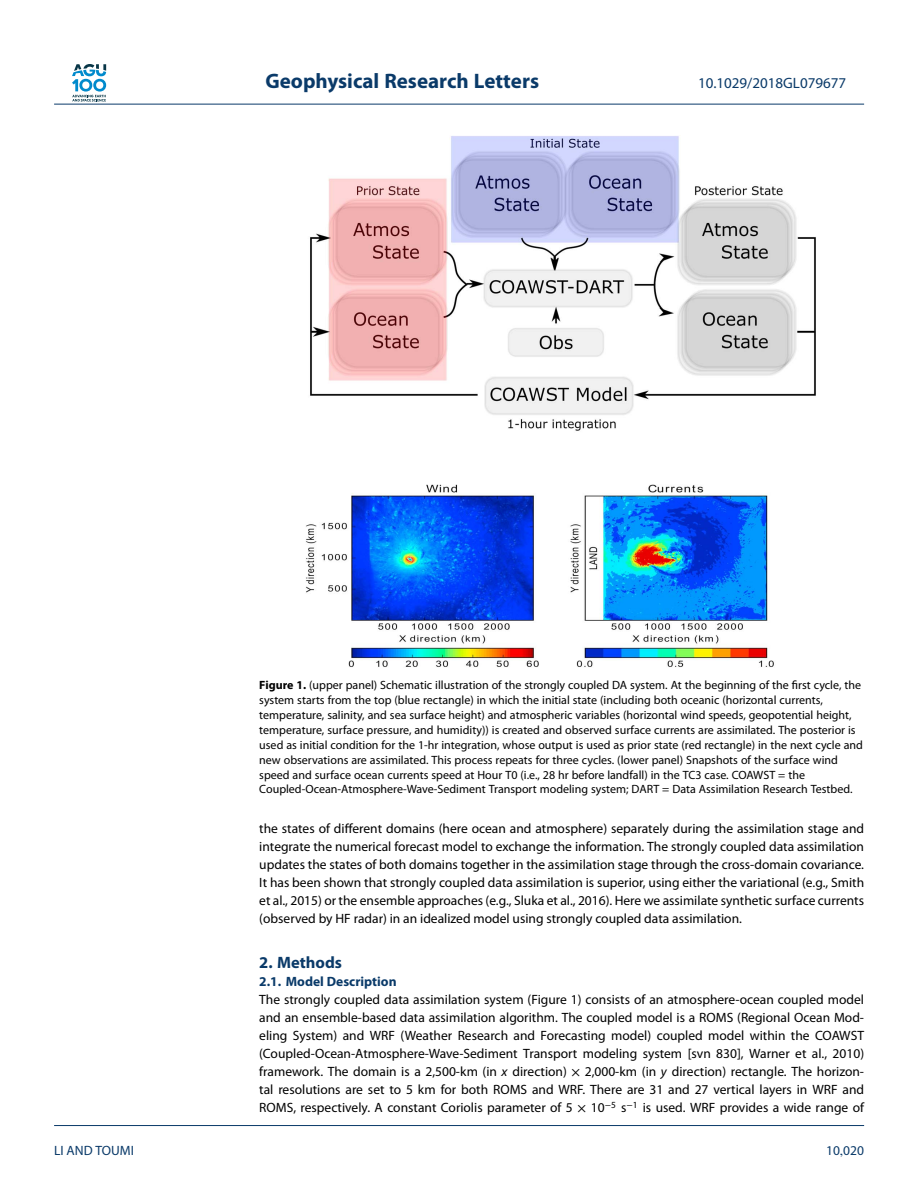
<style>
.page{position:relative;width:918px;height:1188px;background:#fff}
.page>*{position:absolute;margin:0;border:0;box-sizing:border-box;transform-origin:0 0}
.t1{font:700 21px "Myriad Pro";color:#0a3a69}
.t2{font:700 16.5px "Myriad Pro";color:#0a3a69}
.t3{font:15px "Myriad Pro";color:#0a3a69}
.t4{font:13.5px/18.1px "Myriad Pro";color:#000;text-align:justify}
.t5{font:700 13.5px "Myriad Pro";color:#0a3a69}
.t6{font:13.5px "Myriad Pro";color:#0a3a69}
.t7{font:12px/15px "Myriad Pro";color:#000}
.s1{font-weight:700}
.s2{font-style:italic}
.s3{font-family:"STIX Math"}
.s4{font-family:"STIX Math";font-style:italic}
</style>
<div class="page">
<svg style="left:72px;top:64px;width:34px;height:38px"></svg>
<hr style="left:54px;top:104px;width:810px;height:1px;background:#0a3a69">
<img style="left:306px;top:136px;width:510px;height:532px">
<hr style="left:54px;top:1125px;width:810px;height:1px;background:#0a3a69">
<h1 class="t1" style="left:265px;top:73px;width:275px">Geophysical Research Letters</h1>
<p class="t3" style="left:698px;top:77px;width:150px">10.1029/2018GL079677</p>
<p class="t7" style="left:259px;top:678px;width:605px"><span class="s1">Figure 1.</span> (upper panel) Schematic illustration of the strongly coupled DA system. At the beginning of the first cycle, the system starts from the top (blue rectangle) in which the initial state (including both oceanic (horizontal currents, temperature, salinity, and sea surface height) and atmospheric variables (horizontal wind speeds, geopotential height, temperature, surface pressure, and humidity)) is created and observed surface currents are assimilated. The posterior is used as initial condition for the 1-hr integration, whose output is used as prior state (red rectangle) in the next cycle and new observations are assimilated. This process repeats for three cycles. (lower panel) Snapshots of the surface wind speed and surface ocean currents speed at Hour T0 (i.e., 28 hr before landfall) in the TC3 case. COAWST = the Coupled-Ocean-Atmosphere-Wave-Sediment Transport modeling system; DART = Data Assimilation Research Testbed.</p>
<p class="t4" style="left:259px;top:820px;width:606px">the states of different domains (here ocean and atmosphere) separately during the assimilation stage and integrate the numerical forecast model to exchange the information. The strongly coupled data assimilation updates the states of both domains together in the assimilation stage through the cross-domain covariance.<br>It has been shown that strongly coupled data assimilation is superior, using either the variational (e.g., Smith et al., 2015) or the ensemble approaches (e.g., Sluka et al., 2016). Here we assimilate synthetic surface currents (observed by HF radar) in an idealized model using strongly coupled data assimilation.</p>
<p class="t2" style="left:259px;top:956px;width:84px">2. Methods</p>
<p class="t5" style="left:259px;top:976px;width:139px">2.1. Model Description</p>
<p class="t4" style="left:259px;top:991px;width:606px">The strongly coupled data assimilation system (Figure 1) consists of an atmosphere-ocean coupled model and an ensemble-based data assimilation algorithm. The coupled model is a ROMS (Regional Ocean Mod&shy;eling System) and WRF (Weather Research and Forecasting model) coupled model within the COAWST (Coupled-Ocean-Atmosphere-Wave-Sediment Transport modeling system [svn 830], Warner et al., 2010) framework. The domain is a 2,500-km (in <span class="s2">x</span> direction) <span class="s3">×</span> 2,000-km (in <span class="s2">y</span> direction) rectangle. The horizon&shy;tal resolutions are set to 5 km for both ROMS and WRF. There are 31 and 27 vertical layers in WRF and ROMS, respectively. A constant Coriolis parameter of 5 <span class="s3">×</span> 10<sup>−</sup><sup>5</sup> s<sup>−</sup><sup>1</sup> is used. WRF provides a wide range of</p>
<p class="t6" style="left:54px;top:1145px;width:81px">LI AND TOUMI</p>
<p class="t6" style="left:826px;top:1145px;width:39px">10<span class="s4">,</span>020</p>
</div>
